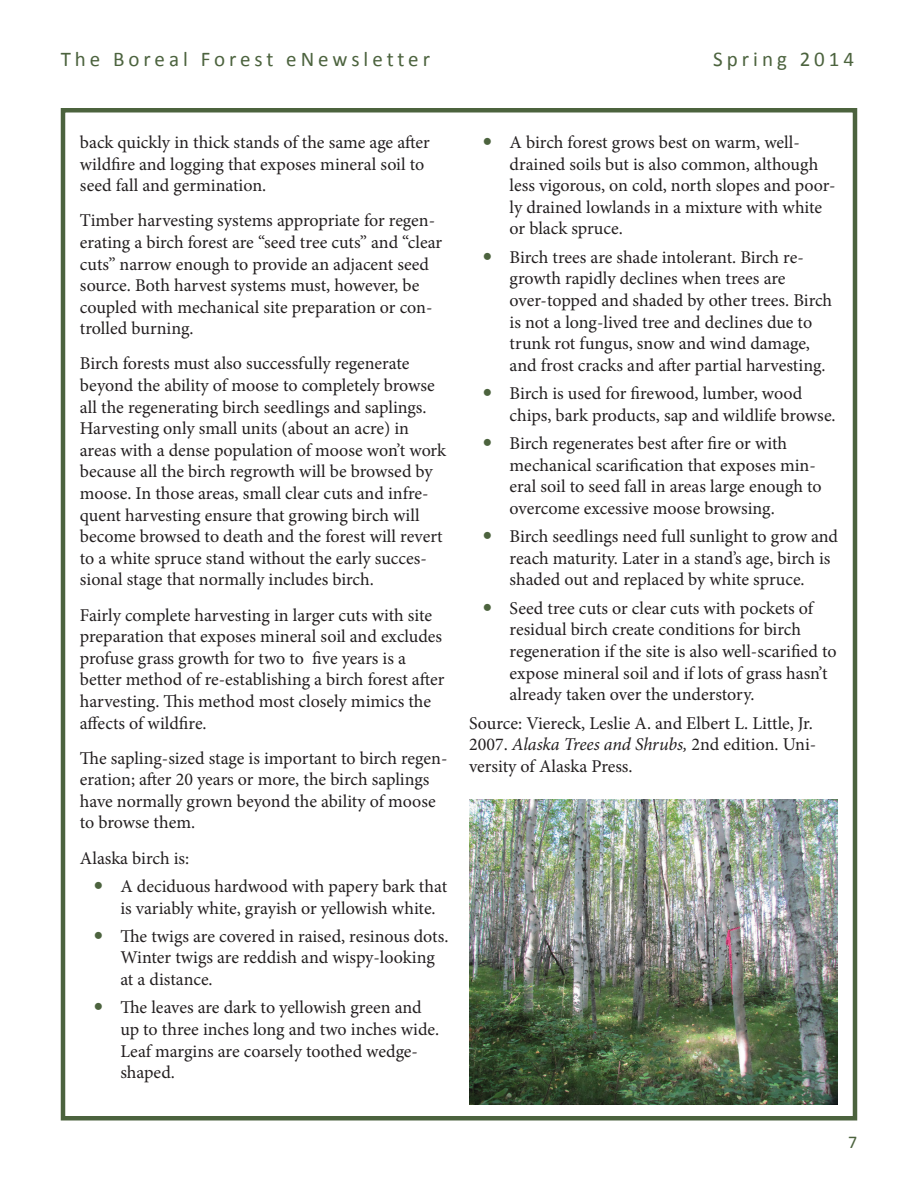
<style>
.page{position:relative;width:918px;height:1188px;background:#fff}
.page>*{position:absolute;margin:0;border:0;box-sizing:border-box;transform-origin:0 0}
.t1{font:21px "Calibri";letter-spacing:.19em;color:#4c633e}
.Text{font:18px/21.6px "Minion Pro";color:#231f20}
.t2{font:18px "Calibri";color:#4c633e}
.s1{font-style:italic}
</style>
<div class="page">
<div style="left:61px;top:108px;width:796px;height:1012px;border:4px solid #4c633e"></div>
<img style="left:469px;top:799px;width:369px;height:306px">
<p class="t1" style="left:61px;top:46px;width:371px">The Boreal Forest eNewsletter</p>
<p class="t1" style="left:713px;top:46px;width:142px">Spring 2014</p>
<p class="Text" style="left:80px;top:132px;width:351px">back quickly in thick stands of the same age after wildfire and logging that exposes mineral soil to seed fall and germination.</p>
<p class="Text" style="left:80px;top:210px;width:364px">Timber harvesting systems appropriate for regen&shy;erating a birch forest are “seed tree cuts” and “clear cuts” narrow enough to provide an adjacent seed source. Both harvest systems must, however, be coupled with mechanical site preparation or con&shy;trolled burning.</p>
<p class="Text" style="left:80px;top:353px;width:368px">Birch forests must also successfully regenerate beyond the ability of moose to completely browse all the regenerating birch seedlings and saplings.<br>Harvesting only small units (about an acre) in areas with a dense population of moose won’t work because all the birch regrowth will be browsed by moose. In those areas, small clear cuts and infre&shy;quent harvesting ensure that growing birch will become browsed to death and the forest will revert to a white spruce stand without the early succes&shy;sional stage that normally includes birch.</p>
<p class="Text" style="left:80px;top:604px;width:366px">Fairly complete harvesting in larger cuts with site preparation that exposes mineral soil and excludes profuse grass growth for two to five years is a better method of re-establishing a birch forest after harvesting. This method most closely mimics the affects of wildfire.</p>
<p class="Text" style="left:80px;top:747px;width:369px">The sapling-sized stage is important to birch regen&shy;eration; after 20 years or more, the birch saplings have normally grown beyond the ability of moose to browse them.</p>
<p class="Text" style="left:80px;top:847px;width:111px">Alaska birch is:</p>
<p class="Text" style="left:120px;top:875px;width:328px">A deciduous hardwood with papery bark that is variably white, grayish or yellowish white.</p>
<p class="Text" style="left:120px;top:925px;width:330px">The twigs are covered in raised, resinous dots.<br>Winter twigs are reddish and wispy-looking at a distance.</p>
<p class="Text" style="left:120px;top:997px;width:320px">The leaves are dark to yellowish green and up to three inches long and two inches wide.<br>Leaf margins are coarsely toothed wedge&shy;shaped.</p>
<p class="Text" style="left:510px;top:132px;width:327px">A birch forest grows best on warm, well&shy;drained soils but is also common, although less vigorous, on cold, north slopes and poor&shy;ly drained lowlands in a mixture with white or black spruce.</p>
<p class="Text" style="left:510px;top:246px;width:324px">Birch trees are shade intolerant. Birch re&shy;growth rapidly declines when trees are over-topped and shaded by other trees. Birch is not a long-lived tree and declines due to trunk rot fungus, snow and wind damage, and frost cracks and after partial harvesting.</p>
<p class="Text" style="left:510px;top:383px;width:328px">Birch is used for firewood, lumber, wood chips, bark products, sap and wildlife browse.</p>
<p class="Text" style="left:510px;top:433px;width:314px">Birch regenerates best after fire or with mechanical scarification that exposes min&shy;eral soil to seed fall in areas large enough to overcome excessive moose browsing.</p>
<p class="Text" style="left:510px;top:526px;width:330px">Birch seedlings need full sunlight to grow and reach maturity. Later in a stand’s age, birch is shaded out and replaced by white spruce.</p>
<p class="Text" style="left:510px;top:597px;width:329px">Seed tree cuts or clear cuts with pockets of residual birch create conditions for birch regeneration if the site is also well-scarified to expose mineral soil and if lots of grass hasn’t already taken over the understory.</p>
<p class="Text" style="left:469px;top:712px;width:349px">Source: Viereck, Leslie A. and Elbert L. Little, Jr.<br>2007. <span class="s1">Alaska Trees and Shrubs,</span> 2nd edition. Uni&shy;versity of Alaska Press.</p>
<p class="t2" style="left:848px;top:1130px;width:11px">7</p>
</div>
